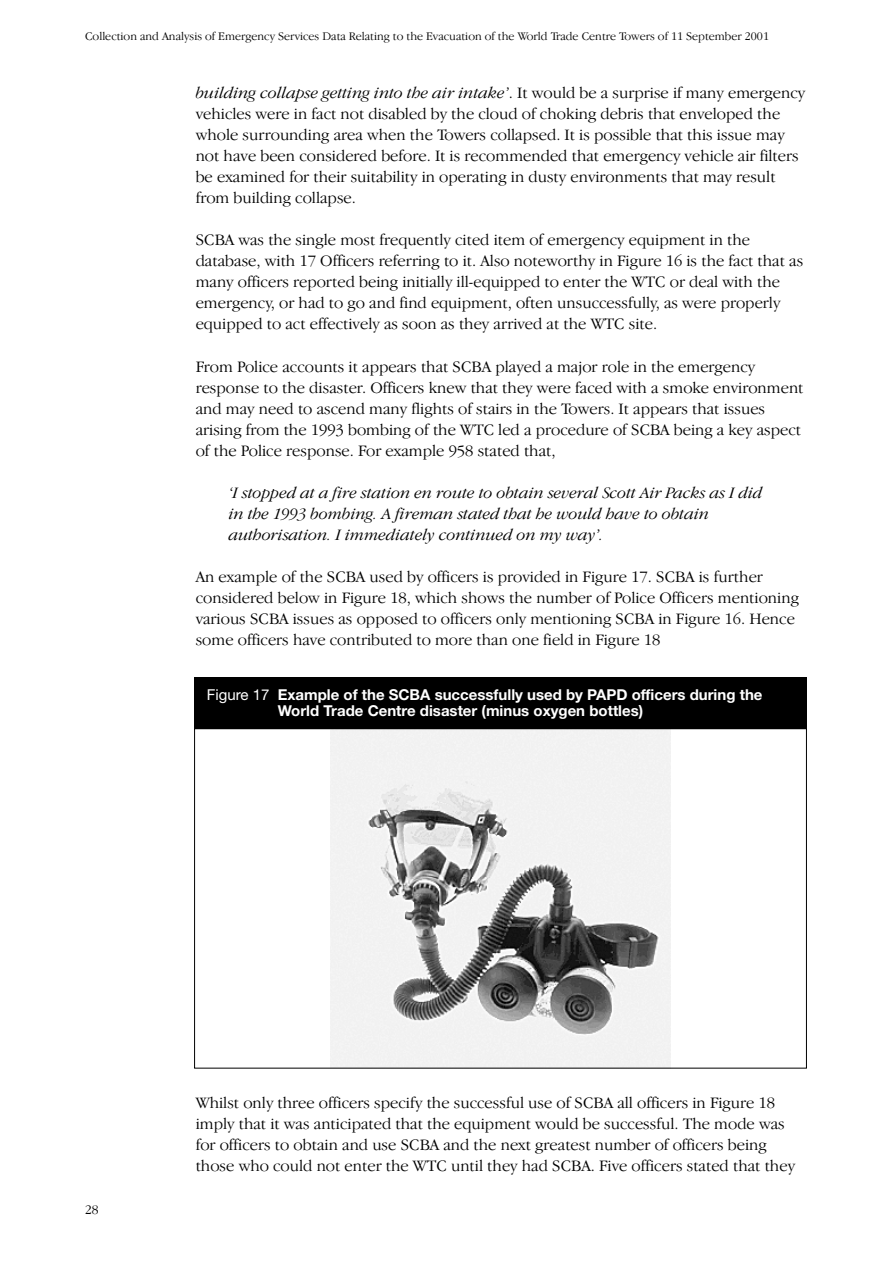
<style>
.page{position:relative;width:893px;height:1263px;background:#fff}
.page>*{position:absolute;margin:0;border:0;box-sizing:border-box;transform-origin:0 0}
.t1{font:300 16.5px/21px "Garamond IT Cby BT";color:#000}
.t2{font:italic 300 16.5px/21px "Garamond IT Cby BT";color:#000}
.t3{font:700 15px/16.5px "Helvetica Neue";color:#fff}
.t4{font:300 13.5px "Garamond IT Cby BT";color:#000}
.t5{font:300 12px "Garamond IT Cby BT";color:#000}
.s1{font-style:italic}
.s2{font-weight:400}
</style>
<div class="page">
<img style="left:330px;top:730px;width:340px;height:337px">
<div style="left:194px;top:677px;width:612px;height:51px;background:#000"></div>
<p class="t5" style="left:85px;top:32px;width:685px">Collection and Analysis of Emergency Services Data Relating to the Evacuation of the World Trade Centre Towers of 11 September 2001</p>
<p class="t1" style="left:196px;top:84px;width:611px"><span class="s1">building collapse getting into the air intake’</span>. It would be a surprise if many emergency vehicles were in fact not disabled by the cloud of choking debris that enveloped the whole surrounding area when the Towers collapsed. It is possible that this issue may not have been considered before. It is recommended that emergency vehicle air filters be examined for their suitability in operating in dusty environments that may result from building collapse.</p>
<p class="t1" style="left:196px;top:231px;width:609px">SCBA was the single most frequently cited item of emergency equipment in the database, with 17 Officers referring to it. Also noteworthy in Figure 16 is the fact that as many officers reported being initially ill-equipped to enter the WTC or deal with the emergency, or had to go and find equipment, often unsuccessfully, as were properly equipped to act effectively as soon as they arrived at the WTC site.</p>
<p class="t1" style="left:196px;top:357px;width:609px">From Police accounts it appears that SCBA played a major role in the emergency response to the disaster. Officers knew that they were faced with a smoke environment and may need to ascend many flights of stairs in the Towers. It appears that issues arising from the 1993 bombing of the WTC led a procedure of SCBA being a key aspect of the Police response. For example 958 stated that,</p>
<p class="t2" style="left:229px;top:483px;width:535px">‘I stopped at a fire station en route to obtain several Scott Air Packs as I did in the 1993 bombing. A fireman stated that he would have to obtain authorisation. I immediately continued on my way’.</p>
<p class="t1" style="left:196px;top:568px;width:604px">An example of the SCBA used by officers is provided in Figure 17. SCBA is further considered below in Figure 18, which shows the number of Police Officers mentioning various SCBA issues as opposed to officers only mentioning SCBA in Figure 16. Hence some officers have contributed to more than one field in Figure 18</p>
<p class="t3" style="left:278px;top:688px;width:486px;text-indent:-71px"><span class="s2">Figure 17</span> Example of the SCBA successfully used by PAPD officers during the<br>World Trade Centre disaster (minus oxygen bottles)</p>
<p class="t4" style="left:85px;top:1204px;width:15px">28</p>
<p class="t1" style="left:196px;top:1093px;width:601px">Whilst only three officers specify the successful use of SCBA all officers in Figure 18 imply that it was anticipated that the equipment would be successful. The mode was for officers to obtain and use SCBA and the next greatest number of officers being those who could not enter the WTC until they had SCBA. Five officers stated that they</p>
</div>
